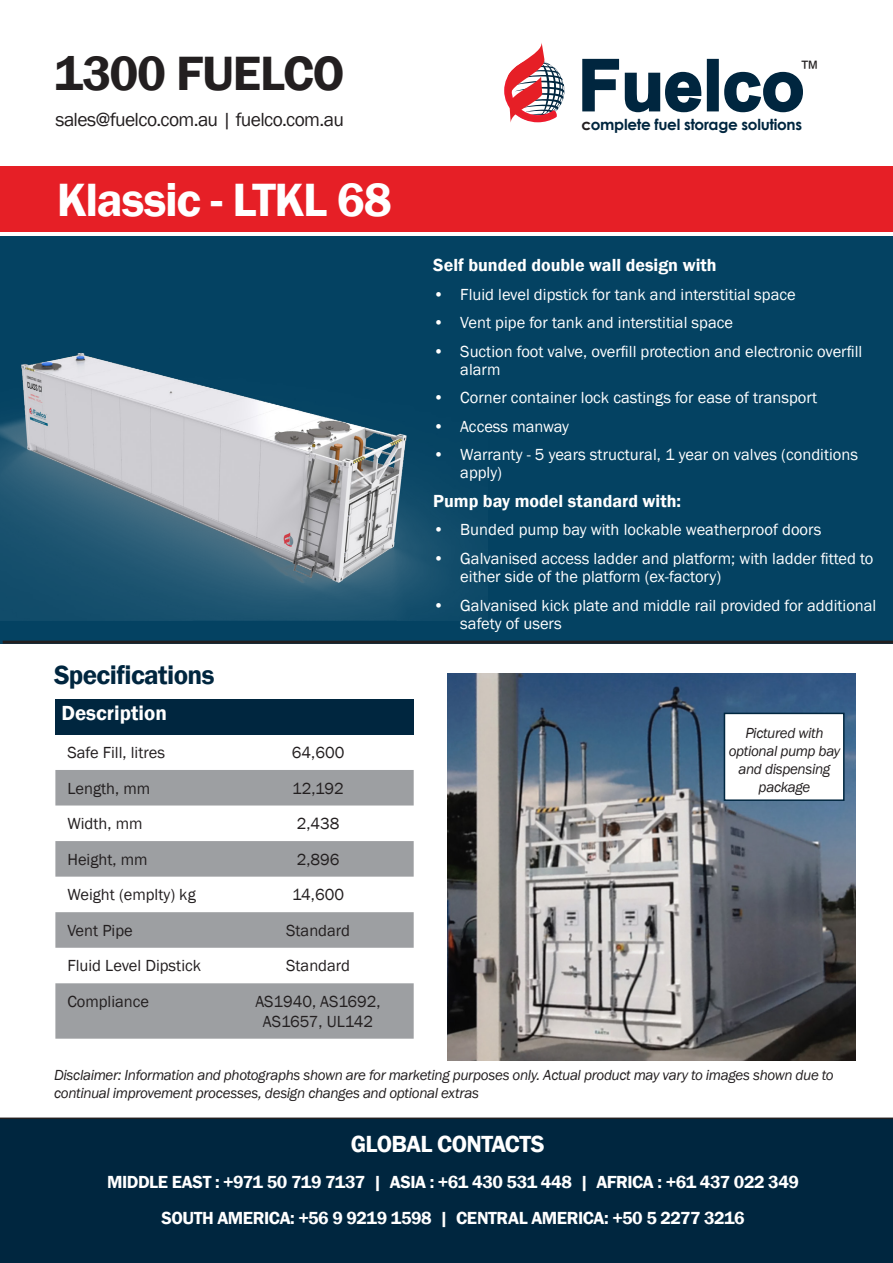
<style>
.page{position:relative;width:893px;height:1263px;background:#fff}
.page>*{position:absolute;margin:0;border:0;box-sizing:border-box;transform-origin:0 0}
.t1{font:700 70.2px "Arial";color:#00263f}
.T4{font:600 49.5px "Franklin Gothic";letter-spacing:-.025em;color:#231f20}
.T4-2{font:600 48px "Franklin Gothic";letter-spacing:-.03em;color:#fff}
.T4-3{font:600 27px "Franklin Gothic";letter-spacing:-.025em;color:#00263f}
.T4-4{font:600 24px "Franklin Gothic";letter-spacing:-.025em;color:#fff}
.t2{font:600 21px "Franklin Gothic";color:#fff}
.t3{font:19.95px "Arial";color:#231f20}
.T4-5{font:19.5px "Franklin Gothic";letter-spacing:-.035em;color:#231f20}
.T4-6{font:600 18px "Franklin Gothic";letter-spacing:-.02em;color:#fff}
.T4-7{font:600 18px "Franklin Gothic";color:#fff}
.t4{font:16.5px/18px "Franklin Gothic";color:#fff}
.t5{font:16.5px/19.8px "Franklin Gothic";color:#231f20;text-align:center}
.t6{font:700 15.15px "Century Gothic";letter-spacing:-.02em;color:#00263f}
.T4-8{font:italic 15px/18px "Franklin Gothic";letter-spacing:-.025em;color:#231f20}
.s1{color:#231f20}
</style>
<div class="page">
<svg style="left:504px;top:43px;width:60px;height:80px"></svg>
<svg style="left:582px;top:58px;width:120px;height:55px"></svg>
<div style="left:707px;top:59px;width:12px;height:52px;border:2px solid #00263f"></div>
<svg style="left:724px;top:71px;width:79px;height:42px"></svg>
<div style="left:0;top:236px;width:893px;height:408px;background:#044262"></div>
<div style="left:0;top:1117px;width:893px;height:146px;background:#00263f"></div>
<img style="left:0;top:352px;width:480px;height:268px">
<div style="left:0;top:167px;width:893px;height:65px;background:#e61f26"></div>
<div style="left:55px;top:699px;width:359px;height:35px;background:#00263f"></div>
<svg style="left:55px;top:770px;width:359px;height:269px;fill:#9d9fa2"></svg>
<svg style="left:3px;top:641px;width:890px;height:3px;background:#1f2327"></svg>
<img style="left:448px;top:674px;width:407px;height:386px">
<div style="left:724px;top:713px;width:120px;height:88px;background:#fff;border:2px solid #00263f"></div>
<p class="T4" style="left:54px;top:43px;width:292px">1300 FUELCO</p>
<p class="T4-5" style="left:55px;top:107px;width:290px">sales@fuelco.com.au | fuelco.com.au</p>
<p class="T4-2" style="left:57px;top:170px;width:337px">Klassic - LTKL 68</p>
<p class="T4-3" style="left:54px;top:658px;width:162px">Specifications</p>
<p class="t2" style="left:61px;top:700px;width:107px">Description</p>
<p class="t5" style="left:67px;top:743px;width:99px">Safe Fill, litres</p>
<p class="t5" style="left:292px;top:743px;width:54px">64,600</p>
<p class="t5" style="left:67px;top:778px;width:84px">Length, mm</p>
<p class="t5" style="left:292px;top:778px;width:53px">12,192</p>
<p class="t5" style="left:67px;top:814px;width:77px">Width, mm</p>
<p class="t5" style="left:297px;top:814px;width:44px">2,438</p>
<p class="t5" style="left:67px;top:849px;width:82px">Height, mm</p>
<p class="t5" style="left:297px;top:849px;width:44px">2,896</p>
<p class="t5" style="left:67px;top:885px;width:130px">Weight (emplty) kg</p>
<p class="t5" style="left:292px;top:885px;width:53px">14,600</p>
<p class="t5" style="left:67px;top:921px;width:67px">Vent Pipe</p>
<p class="t5" style="left:286px;top:921px;width:65px">Standard</p>
<p class="t5" style="left:67px;top:956px;width:135px">Fluid Level Dipstick</p>
<p class="t5" style="left:286px;top:956px;width:65px">Standard</p>
<p class="t5" style="left:67px;top:992px;width:83px">Compliance</p>
<p class="t5" style="left:255px;top:992px;width:127px">AS1940, AS1692,<br>AS1657, UL142</p>
<p class="t1" style="left:578px;top:36px;width:228px">Fuelco</p>
<p class="t6" style="left:581px;top:113px;width:222px"><span class="s1">c</span>omplete fuel storage solutions</p>
<p class="t3" style="left:799px;top:55px;width:21px">™</p>
<p class="T4-7" style="left:433px;top:254px;width:285px">Self bunded double wall design with</p>
<p class="t4" style="left:433px;top:286px;width:364px">• Fluid level dipstick for tank and interstitial space</p>
<p class="t4" style="left:433px;top:314px;width:301px">• Vent pipe for tank and interstitial space</p>
<p class="t4" style="left:460px;top:343px;width:403px;text-indent:-27px">• Suction foot valve, overfill protection and electronic overfill alarm</p>
<p class="t4" style="left:433px;top:389px;width:386px">• Corner container lock castings for ease of transport</p>
<p class="t4" style="left:433px;top:418px;width:137px">• Access manway</p>
<p class="t4" style="left:460px;top:446px;width:399px;text-indent:-27px">• Warranty - 5 years structural, 1 year on valves (conditions apply)</p>
<p class="T4-7" style="left:433px;top:490px;width:249px">Pump bay model standard with:</p>
<p class="t4" style="left:433px;top:521px;width:390px">• Bunded pump bay with lockable weatherproof doors</p>
<p class="t4" style="left:460px;top:550px;width:415px;text-indent:-27px">• Galvanised access ladder and platform; with ladder fitted to either side of the platform (ex-factory)</p>
<p class="t4" style="left:460px;top:596px;width:418px;text-indent:-27px">• Galvanised kick plate and middle rail provided for additional safety of users</p>
<p class="T4-8" style="left:729px;top:724px;width:113px;text-align:center">Pictured with optional pump bay and dispensing package</p>
<p class="T4-8" style="left:54px;top:1066px;width:781px">Disclaimer: Information and photographs shown are for marketing purposes only. Actual product may vary to images shown due to continual improvement processes, design changes and optional extras</p>
<p class="T4-4" style="left:351px;top:1129px;width:196px">GLOBAL CONTACTS</p>
<p class="T4-6" style="left:107px;top:1171px;width:693px">MIDDLE EAST : +971 50 719 7137 | ASIA : +61 430 531 448 | AFRICA : +61 437 022 349</p>
<p class="T4-6" style="left:161px;top:1207px;width:585px">SOUTH AMERICA: +56 9 9219 1598 | CENTRAL AMERICA: +50 5 2277 3216</p>
</div>
